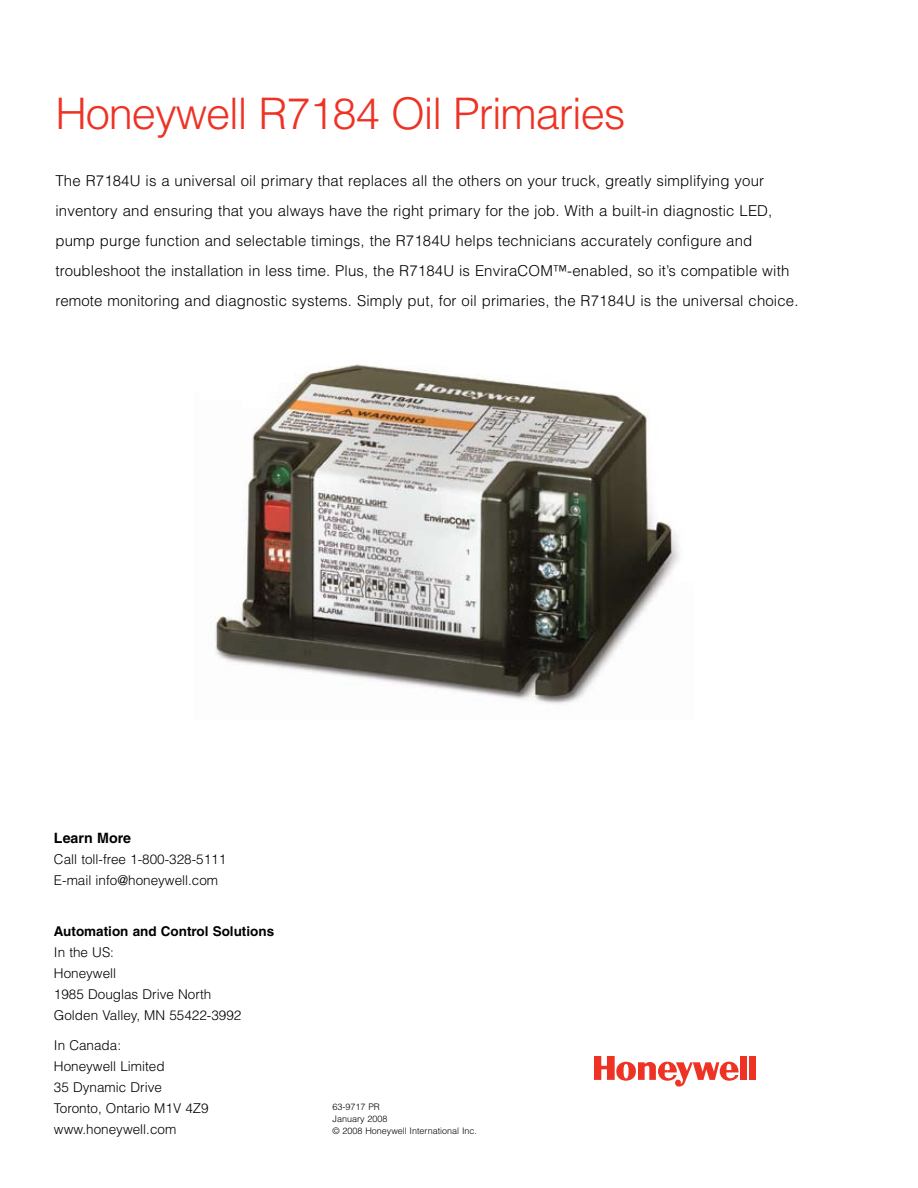
<style>
.page{position:relative;width:918px;height:1188px;background:#fff}
.page>*{position:absolute;margin:0;border:0;box-sizing:border-box;transform-origin:0 0}
.t1{font:300 43.5px "Helvetica";letter-spacing:-.025em;color:#ee3224}
.t2{font:300 15px/30px "Helvetica";letter-spacing:.01em;color:#000}
.t3{font:700 14.25px "Helvetica";color:#000}
.t4{font:300 13.5px/21px "Helvetica";color:#000}
.t5{font:700 13.5px "Helvetica";color:#000}
.t6{font:300 9px/12px "Helvetica";color:#000}
</style>
<div class="page">
<div style="left:740px;top:1056px;width:7px;height:24px;background:#ee3224"></div>
<div style="left:749px;top:1056px;width:7px;height:24px;background:#ee3224"></div>
<svg style="left:594px;top:1056px;width:145px;height:31px"></svg>
<img style="left:215px;top:364px;width:464px;height:340px">
<h1 class="t1" style="left:55px;top:86px;width:572px">Honeywell R7184 Oil Primaries</h1>
<p class="t2" style="left:55px;top:165px;width:745px">The R7184U is a universal oil primary that replaces all the others on your truck, greatly simplifying your inventory and ensuring that you always have the right primary for the job. With a built-in diagnostic LED, pump purge function and selectable timings, the R7184U helps technicians accurately configure and troubleshoot the installation in less time. Plus, the R7184U is EnviraCOM™-enabled, so it’s compatible with remote monitoring and diagnostic systems. Simply put, for oil primaries, the R7184U is the universal choice.</p>
<p class="t3" style="left:54px;top:829px;width:79px">Learn More</p>
<p class="t4" style="left:54px;top:848px;width:174px">Call toll-free 1-800-328-5111<br>E-mail info@honeywell.com</p>
<p class="t5" style="left:54px;top:923px;width:222px">Automation and Control Solutions</p>
<p class="t4" style="left:54px;top:941px;width:189px">In the US:<br>Honeywell<br>1985 Douglas Drive North<br>Golden Valley, MN 55422-3992</p>
<p class="t4" style="left:54px;top:1034px;width:156px">In Canada:<br>Honeywell Limited<br>35 Dynamic Drive<br>Toronto, Ontario M1V 4Z9 www.honeywell.com</p>
<p class="t6" style="left:333px;top:1100px;width:146px">63-9717 PR<br>January 2008<br>© 2008 Honeywell International Inc.</p>
</div>
